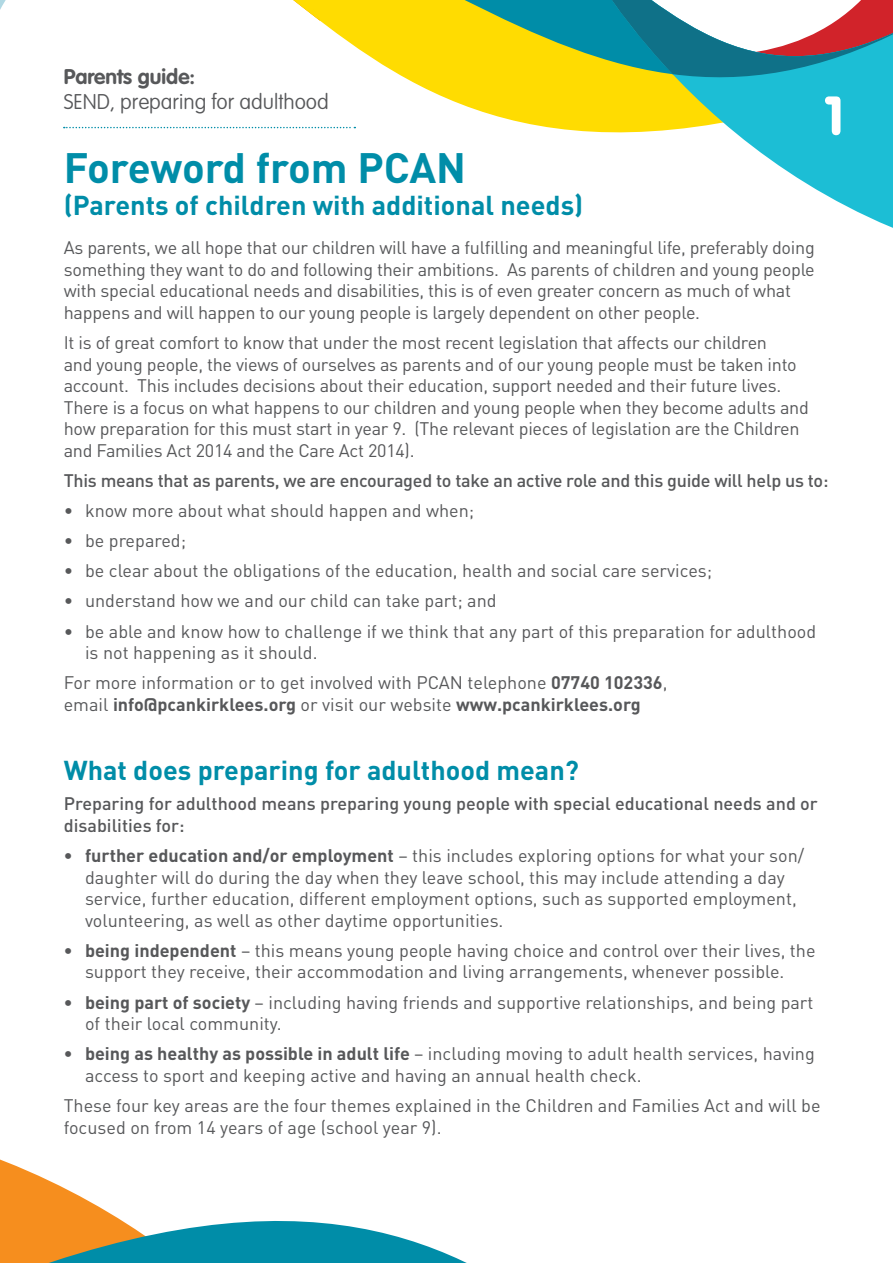
<style>
.page{position:relative;width:893px;height:1263px;background:#fff}
.page>*{position:absolute;margin:0;border:0;box-sizing:border-box;transform-origin:0 0}
.t1{font:900 54px "VAG Rounded LT";color:#fff}
.t2{font:700 42px "DIN";letter-spacing:-.01em;color:#008da8}
.t3{font:700 27px "DIN";color:#008da8}
.t4{font:100 21px "VAG Rounded LT";color:#57585a}
.t5{font:700 21px "VAG Rounded LT";color:#57585a}
.t6{font:18px/21.6px "DIN";letter-spacing:-.01em;color:#57585a}
.t7{font:500 18px/21.6px "DIN";color:#57585a}
.s1{font-weight:700}
</style>
<div class="page">
<svg style="left:0;top:0;width:576px;height:131px"></svg>
<svg style="left:576px;top:100px;width:317px;height:128px"></svg>
<svg style="left:576px;top:0;width:317px;height:100px"></svg>
<svg style="left:0;top:1159px;width:32px;height:14px"></svg>
<svg style="left:0;top:1173px;width:467px;height:90px"></svg>
<svg style="left:64px;top:127px;width:291px;height:1px"></svg>
<p class="t5" style="left:64px;top:64px;width:133px">Parents guide:</p>
<p class="t4" style="left:64px;top:90px;width:267px">SEND, preparing for adulthood</p>
<h1 class="t1" style="left:825px;top:83px;width:19px">1</h1>
<h2 class="t2" style="left:64px;top:140px;width:404px">Foreword from PCAN</h2>
<h3 class="t3" style="left:64px;top:188px;width:521px">(Parents of children with additional needs)</h3>
<p class="t6" style="left:64px;top:237px;width:752px">As parents, we all hope that our children will have a fulfilling and meaningful life, preferably doing something they want to do and following their ambitions. As parents of children and young people with special educational needs and disabilities, this is of even greater concern as much of what happens and will happen to our young people is largely dependent on other people.</p>
<p class="t6" style="left:64px;top:332px;width:747px">It is of great comfort to know that under the most recent legislation that affects our children<br>and young people, the views of ourselves as parents and of our young people must be taken into account. This includes decisions about their education, support needed and their future lives.<br>There is a focus on what happens to our children and young people when they become adults and how preparation for this must start in year 9. (The relevant pieces of legislation are the Children and Families Act 2014 and the Care Act 2014).</p>
<p class="t7" style="left:64px;top:469px;width:766px">This means that as parents, we are encouraged to take an active role and this guide will help us to:</p>
<p class="t6" style="left:64px;top:500px;width:412px">• know more about what should happen and when;</p>
<p class="t6" style="left:64px;top:530px;width:124px">• be prepared;</p>
<p class="t6" style="left:64px;top:560px;width:650px">• be clear about the obligations of the education, health and social care services;</p>
<p class="t6" style="left:64px;top:590px;width:434px">• understand how we and our child can take part; and</p>
<p class="t6" style="left:85px;top:620px;width:733px;text-indent:-21px">• be able and know how to challenge if we think that any part of this preparation for adulthood is not happening as it should.</p>
<p class="t6" style="left:64px;top:672px;width:605px">For more information or to get involved with PCAN telephone <span class="s1">07740 102336</span>, email <span class="s1">info@pcankirklees.org</span> or visit our website <span class="s1">www.pcankirklees.org</span></p>
<h3 class="t3" style="left:64px;top:752px;width:517px">What does preparing for adulthood mean?</h3>
<p class="t7" style="left:64px;top:792px;width:756px">Preparing for adulthood means preparing young people with special educational needs and or disabilities for:</p>
<p class="t6" style="left:85px;top:845px;width:721px;text-indent:-21px"><span class="s1">• further education and/or employment</span> – this includes exploring options for what your son/ daughter will do during the day when they leave school, this may include attending a day service, further education, different employment options, such as supported employment, volunteering, as well as other daytime opportunities.</p>
<p class="t6" style="left:64px;top:940px;width:753px;text-align:center"><span class="s1">• being independent</span> – this means young people having choice and control over their lives, the support they receive, their accommodation and living arrangements, whenever possible.</p>
<p class="t6" style="left:85px;top:991px;width:730px;text-indent:-21px"><span class="s1">• being part of society</span> – including having friends and supportive relationships, and being part of their local community.</p>
<p class="t6" style="left:85px;top:1043px;width:731px;text-indent:-21px"><span class="s1">• being as healthy as possible in adult life</span> – including moving to adult health services, having access to sport and keeping active and having an annual health check.</p>
<p class="t6" style="left:64px;top:1095px;width:758px">These four key areas are the four themes explained in the Children and Families Act and will be focused on from 14 years of age (school year 9).</p>
</div>
